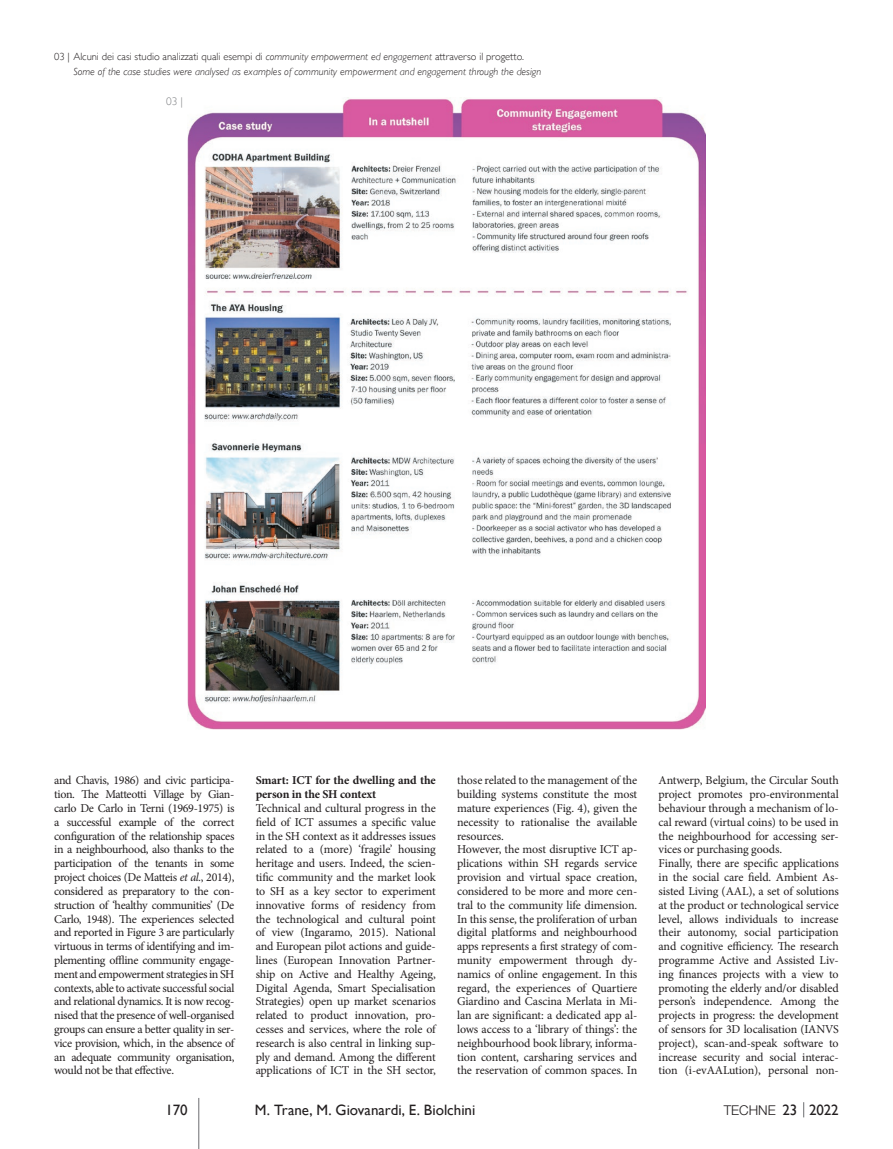
<style>
.page{position:relative;width:893px;height:1149px;background:#fff}
.page>*{position:absolute;margin:0;border:0;box-sizing:border-box;transform-origin:0 0}
.t1{font:15px "Gill Sans";letter-spacing:-.005em;color:#231f20}
.t2{font:300 13.5px "Helvetica Neue LT Std";color:#231f20}
.t3{font:12px/13.8px "Minion Pro";letter-spacing:-.01em;color:#231f20;text-align:justify}
.t4{font:700 12px/13.8px "Minion Pro";letter-spacing:-.01em;color:#231f20}
.t5{font:300 11.25px "Gill Sans";color:#808285}
.t6{font:italic 300 10.5px/14.9px "Gill Sans";color:#231f20}
.s1{font-style:normal}
.s2{font-style:italic}
.s3{font-family:"Gill Sans";font-weight:400;font-size:15px}
</style>
<div class="page">
<svg style="left:803px;top:1102px;width:1px;height:14px"></svg>
<hr style="left:198px;top:1097px;width:1px;height:51px;background:#6c6d70">
<img style="left:187px;top:98px;width:519px;height:631px">
<p class="t6" style="left:73px;top:50px;width:469px;text-indent:-19px"><span class="s1">03 | Alcuni dei casi studio analizzati quali esempi di</span> community empowerment ed engagement <span class="s1">attraverso il progetto.<br></span>Some of the case studies were analysed as examples of community empowerment and engagement through the design</p>
<p class="t5" style="left:166px;top:92px;width:18px">03 |</p>
<p class="t3" style="left:54px;top:773px;width:182px">and Chavis, 1986) and civic participa&shy;tion. The Matteotti Village by Gian&shy;carlo De Carlo in Terni (1969-1975) is a successful example of the correct configuration of the relationship spaces in a neighbourhood, also thanks to the participation of the tenants in some project choices (De Matteis <span class="s2">et al.</span>, 2014), considered as preparatory to the con&shy;struction of ‘healthy communities’ (De Carlo, 1948). The experiences selected and reported in Figure 3 are particularly virtuous in terms of identifying and im&shy;plementing offline community engage&shy;ment and empowerment strategies in SH contexts, able to activate successful social and relational dynamics. It is now recog&shy;nised that the presence of well-organised groups can ensure a better quality in ser&shy;vice provision, which, in the absence of an adequate community organisation, would not be that effective.</p>
<p class="t4" style="left:256px;top:773px;width:182px">Smart: ICT for the dwelling and the person in the SH context</p>
<p class="t3" style="left:256px;top:801px;width:182px">Technical and cultural progress in the field of ICT assumes a specific value in the SH context as it addresses issues related to a (more) ‘fragile’ housing heritage and users. Indeed, the scien&shy;tific community and the market look to SH as a key sector to experiment innovative forms of residency from the technological and cultural point of view (Ingaramo, 2015). National and European pilot actions and guide&shy;lines (European Innovation Partner&shy;ship on Active and Healthy Ageing, Digital Agenda, Smart Specialisation Strategies) open up market scenarios related to product innovation, pro&shy;cesses and services, where the role of research is also central in linking sup&shy;ply and demand. Among the different applications of ICT in the SH sector,</p>
<p class="t3" style="left:457px;top:773px;width:182px;text-align:left">those related to the management of the building systems constitute the most mature experiences (Fig. 4), given the necessity to rationalise the available resources.<br>However, the most disruptive ICT ap&shy;plications within SH regards service provision and virtual space creation, considered to be more and more cen&shy;tral to the community life dimension.<br>In this sense, the proliferation of urban digital platforms and neighbourhood apps represents a first strategy of com&shy;munity empowerment through dy&shy;namics of online engagement. In this regard, the experiences of Quartiere Giardino and Cascina Merlata in Mi&shy;lan are significant: a dedicated app al&shy;lows access to a ‘library of things’: the neighbourhood book library, informa&shy;tion content, carsharing services and the reservation of common spaces. In</p>
<p class="t3" style="left:659px;top:773px;width:182px;text-align:left">Antwerp, Belgium, the Circular South project promotes pro-environmental behaviour through a mechanism of lo&shy;cal reward (virtual coins) to be used in the neighbourhood for accessing ser&shy;vices or purchasing goods.<br>Finally, there are specific applications in the social care field. Ambient As&shy;sisted Living (AAL), a set of solutions at the product or technological service level, allows individuals to increase their autonomy, social participation and cognitive efficiency. The research programme Active and Assisted Liv&shy;ing finances projects with a view to promoting the elderly and/or disabled person’s independence. Among the projects in progress: the development of sensors for 3D localisation (IANVS project), scan-and-speak software to increase security and social interac&shy;tion (i-evAALution), personal non-</p>
<p class="t1" style="left:166px;top:1100px;width:24px">170</p>
<p class="t1" style="left:255px;top:1100px;width:222px">M. Trane, M. Giovanardi, E. Biolchini</p>
<p class="t2" style="left:724px;top:1101px;width:117px">TECHNE <span class="s3">23 2022</span></p>
</div>
